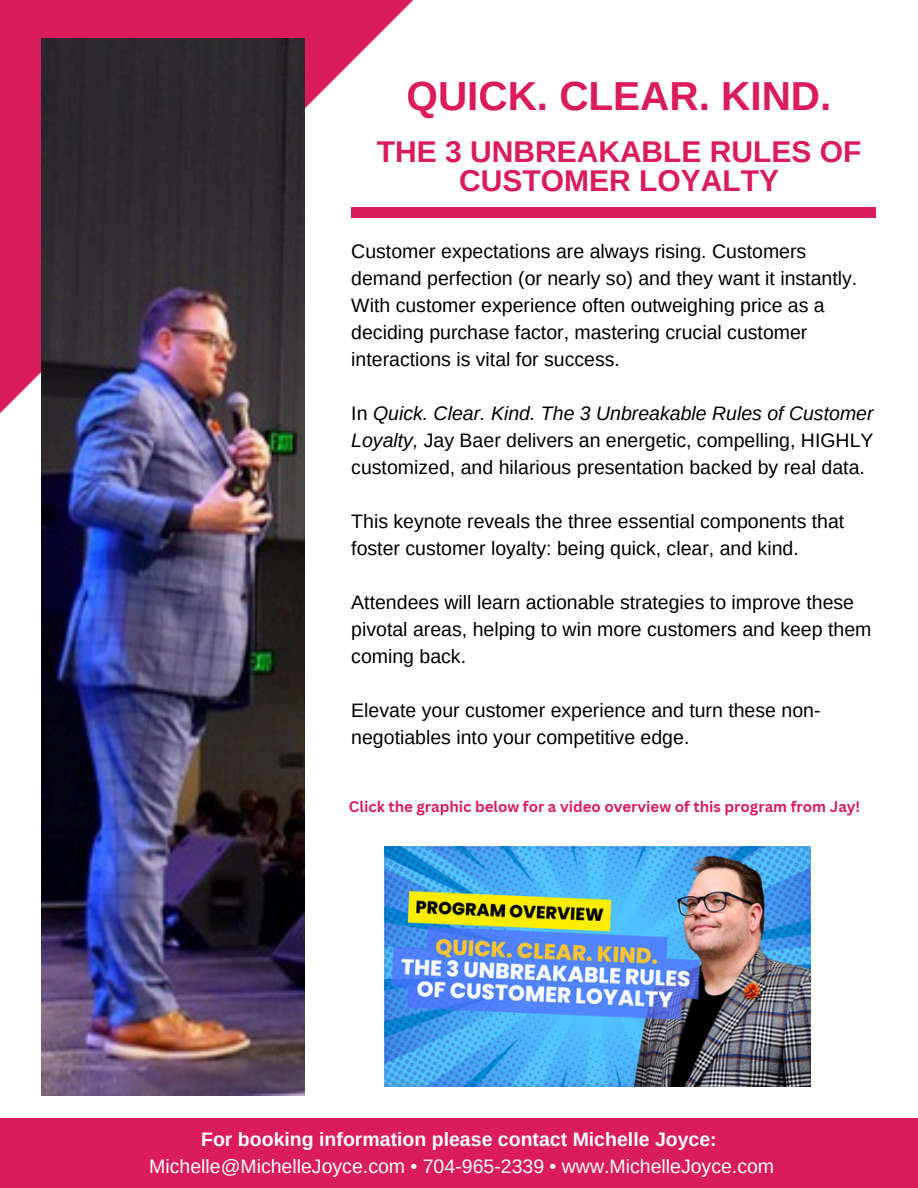
<style>
.page{position:relative;width:918px;height:1188px;background:#fff}
.page>*{position:absolute;margin:0;border:0;box-sizing:border-box;transform-origin:0 0}
.t1{font:700 40.5px "Arimo";color:#da1c5c}
.t2{font:700 30px/29.2px "Arimo";color:#da1c5c;text-align:center}
.t3{font:19.5px/27px "Arimo";color:#000}
.t4{font:19.5px "Arimo";color:#fff}
.t5{font:700 19.5px "Arimo";color:#fff}
.t6{font:700 15px "Canva Sans";color:#da1c5c}
.s1{font-style:italic}
</style>
<div class="page">
<svg style="left:0;top:0;width:459px;height:413px"></svg>
<img style="left:41px;top:38px;width:264px;height:1058px">
<div style="left:0;top:1118px;width:918px;height:70px;background:#da1c5c"></div>
<div style="left:351px;top:208px;width:524px;height:10px;background:#da1c5c"></div>
<img style="left:384px;top:847px;width:427px;height:240px">
<h1 class="t1" style="left:407px;top:74px;width:426px">QUICK. CLEAR. KIND.</h1>
<h2 class="t2" style="left:377px;top:137px;width:486px">THE 3 UNBREAKABLE RULES OF<br>CUSTOMER LOYALTY</h2>
<p class="t3" style="left:351px;top:237px;width:508px">Customer expectations are always rising. Customers demand perfection (or nearly so) and they want it instantly.<br>With customer experience often outweighing price as a deciding purchase factor, mastering crucial customer interactions is vital for success.</p>
<p class="t3" style="left:351px;top:399px;width:524px;text-align:justify">In <span class="s1">Quick. Clear. Kind. The 3 Unbreakable Rules of Customer Loyalty,</span> Jay Baer delivers an energetic, compelling, HIGHLY customized, and hilarious presentation backed by real data.</p>
<p class="t3" style="left:351px;top:507px;width:495px">This keynote reveals the three essential components that foster customer loyalty: being quick, clear, and kind.</p>
<p class="t3" style="left:351px;top:588px;width:522px">Attendees will learn actionable strategies to improve these pivotal areas, helping to win more customers and keep them coming back.</p>
<p class="t3" style="left:351px;top:696px;width:471px">Elevate your customer experience and turn these non&shy;negotiables into your competitive edge.</p>
<p class="t6" style="left:349px;top:796px;width:513px">Click the graphic below for a video overview of this program from Jay!</p>
<p class="t5" style="left:201px;top:1129px;width:517px">For booking information please contact Michelle Joyce:</p>
<p class="t4" style="left:149px;top:1156px;width:627px">Michelle@MichelleJoyce.com • 704-965-2339 • www.MichelleJoyce.com</p>
</div>
